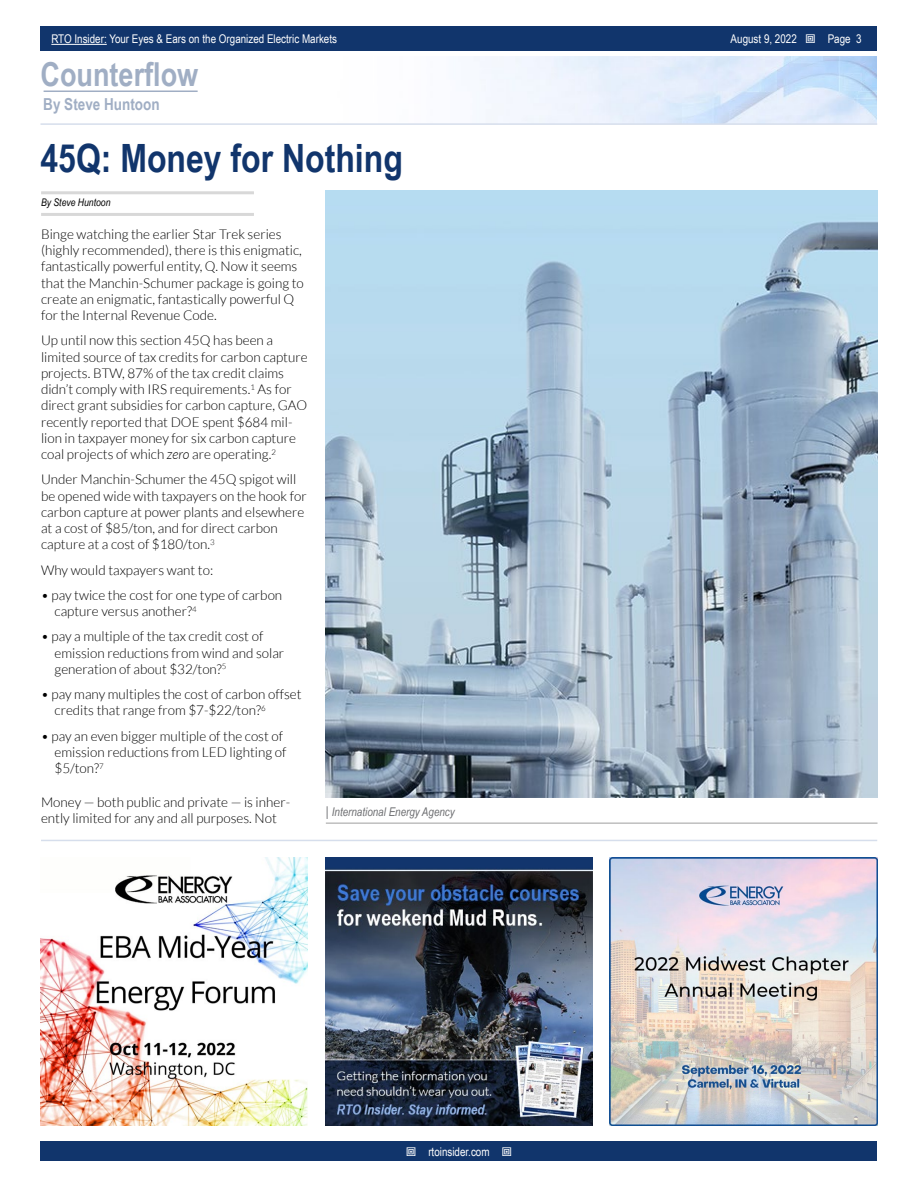
<style>
.page{position:relative;width:918px;height:1188px;background:#fff}
.page>*{position:absolute;margin:0;border:0;box-sizing:border-box;transform-origin:0 0}
.t1{font:700 39px "Arial Narrow";color:#11356c}
.t2{font:700 33px "Arial Narrow";color:#a0aec4}
.t3{font:700 16.5px "Arial Narrow";color:#a0aec4}
.t4{font:300 13.5px/16.2px "Lato";color:#000}
.t5{font:12px "Arial Narrow";color:#fff}
.t6{font:italic 12px "Arial Narrow";color:#6d6e71}
.t7{font:italic 10.5px "Arial Narrow";color:#000}
.s1{font-style:italic}
.s2{font-style:normal;font-size:13.5px}
</style>
<div class="page">
<div style="left:41px;top:1142px;width:836px;height:19px;background:#11356c"></div>
<div style="left:41px;top:27px;width:836px;height:24px;background:#11356c"></div>
<hr style="left:51px;top:44px;width:56px;height:1px;background:#fff">
<img style="left:135px;top:56px;width:742px;height:67px">
<hr style="left:40px;top:123px;width:837px;height:2px;background:#d6deec">
<hr style="left:44px;top:91px;width:154px;height:1px;background:#a0aec4">
<hr style="left:41px;top:191px;width:213px;height:3px;background:#d8d8d8">
<hr style="left:41px;top:213px;width:213px;height:3px;background:#d8d8d8">
<hr style="left:326px;top:822px;width:552px;height:2px;background:#bfbfbf">
<img style="left:325px;top:191px;width:552px;height:606px">
<hr style="left:41px;top:840px;width:836px;height:1px;background:#d6deec">
<img style="left:325px;top:858px;width:268px;height:267px">
<img style="left:40px;top:858px;width:268px;height:267px">
<img style="left:610px;top:858px;width:267px;height:267px">
<p class="t5" style="left:51px;top:30px;width:287px">RTO Insider: Your Eyes &amp; Ears on the Organized Electric Markets</p>
<p class="t5" style="left:731px;top:30px;width:68px">August 9, 2022</p>
<p class="t5" style="left:828px;top:30px;width:35px">Page 3</p>
<h2 class="t2" style="left:40px;top:49px;width:159px">Counterflow</h2>
<p class="t3" style="left:43px;top:91px;width:118px">By Steve Huntoon</p>
<h1 class="t1" style="left:40px;top:129px;width:364px">45Q: Money for Nothing</h1>
<p class="t7" style="left:41px;top:195px;width:71px">By Steve Huntoon</p>
<p class="t4" style="left:41px;top:226px;width:264px">Binge watching the earlier Star Trek series (highly recommended), there is this enigmatic, fantastically powerful entity, Q. Now it seems that the Manchin-Schumer package is going to create an enigmatic, fantastically powerful Q for the Internal Revenue Code.</p>
<p class="t4" style="left:41px;top:333px;width:268px">Up until now this section 45Q has been a limited source of tax credits for carbon capture projects. BTW, 87% of the tax credit claims didn’t comply with IRS requirements.<sup>1</sup> As for direct grant subsidies for carbon capture, GAO recently reported that DOE spent $684 mil&shy;lion in taxpayer money for six carbon capture coal projects of which <span class="s1">zero</span> are operating.<sup>2</sup></p>
<p class="t4" style="left:41px;top:472px;width:267px">Under Manchin-Schumer the 45Q spigot will be opened wide with taxpayers on the hook for carbon capture at power plants and elsewhere at a cost of $85/ton, and for direct carbon capture at a cost of $180/ton.<sup>3</sup></p>
<p class="t4" style="left:41px;top:562px;width:174px">Why would taxpayers want to:</p>
<p class="t4" style="left:55px;top:587px;width:229px;text-indent:-14px">• pay twice the cost for one type of carbon capture versus another?<sup>4</sup></p>
<p class="t4" style="left:55px;top:628px;width:231px;text-indent:-14px">• pay a multiple of the tax credit cost of emission reductions from wind and solar generation of about $32/ton?<sup>5</sup></p>
<p class="t4" style="left:55px;top:686px;width:249px;text-indent:-14px">• pay many multiples the cost of carbon offset credits that range from $7-$22/ton?<sup>6</sup></p>
<p class="t4" style="left:55px;top:728px;width:233px;text-indent:-14px">• pay an even bigger multiple of the cost of emission reductions from LED lighting of $5/ton?<sup>7</sup></p>
<p class="t4" style="left:41px;top:794px;width:251px">Money — both public and private — is inher&shy;ently limited for any and all purposes. Not</p>
<p class="t6" style="left:326px;top:803px;width:130px"><span class="s2">|</span> International Energy Agency</p>
<p class="t5" style="left:428px;top:1143px;width:63px">rtoinsider.com</p>
</div>
